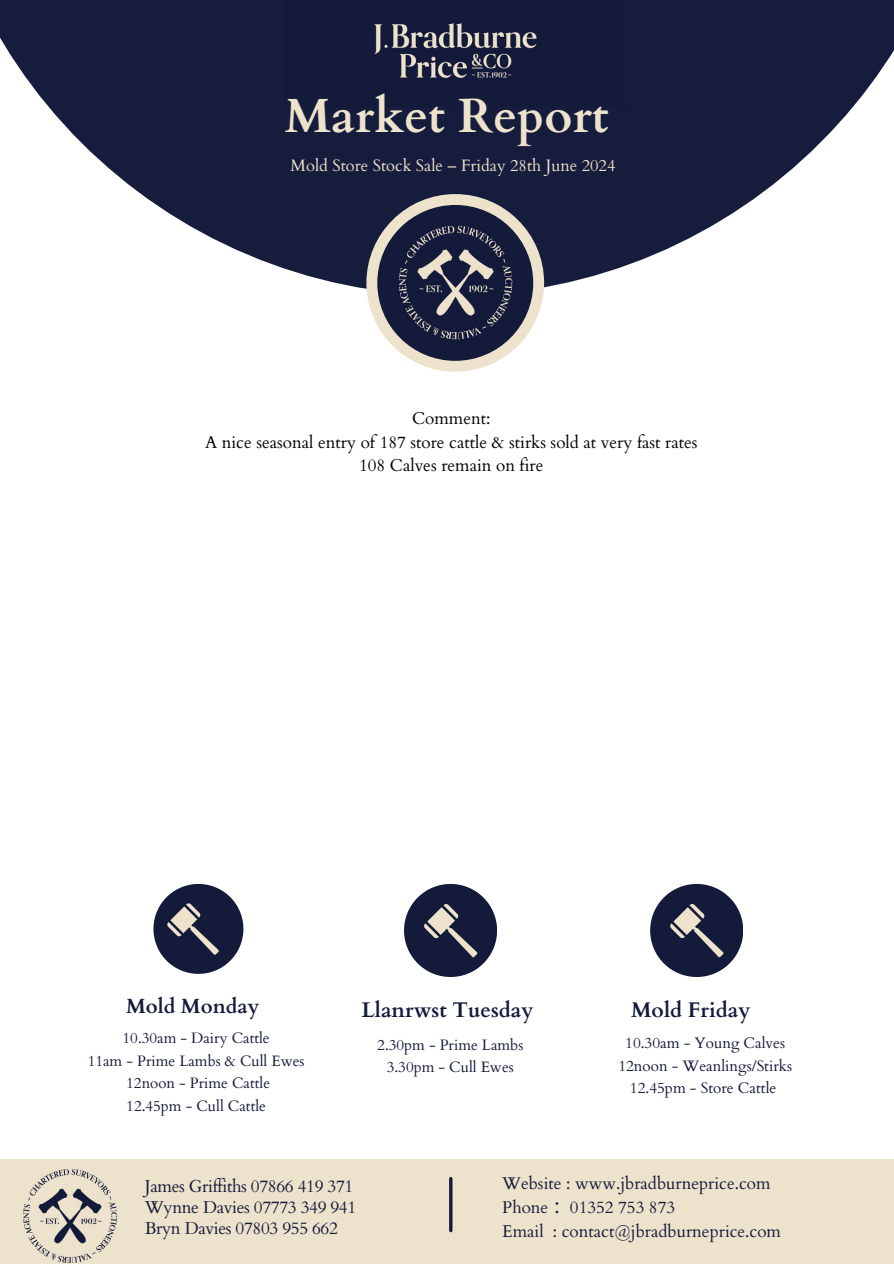
<style>
.page{position:relative;width:894px;height:1264px;background:#fff}
.page>*{position:absolute;margin:0;border:0;box-sizing:border-box;transform-origin:0 0}
.t1{font:700 48px "Cardo";color:#ede2cc}
.t2{font:700 21.15px "Cardo";color:#141a3a}
.t3{font:700 20.55px "Cardo";color:#141a3a}
.t4{font:17.25px/21.5px "Cardo";letter-spacing:-.02em;color:#141a3a}
.t5{font:17.1px/23.7px "Cardo";color:#000;text-align:center}
.t6{font:17.1px/23.7px "Cardo";color:#141a3a}
.t7{font:16.5px "Cardo";color:#ede2cc}
.t8{font:15.15px "Cardo";color:#141a3a}
.t9{font:15px "Cardo";color:#141a3a}
.s1{font-family:"Noto Sans CJ Ksc"}
</style>
<div class="page">
<svg style="left:0;top:0;width:893px;height:295px;fill:#161c3c"></svg>
<svg style="left:366px;top:194px;width:178px;height:178px;background:#e8dec9"></svg>
<img style="left:377px;top:205px;width:156px;height:156px;border-radius:50%">
<div style="left:0;top:1159px;width:893px;height:104px;background:#ede2cc"></div>
<hr style="left:449px;top:1178px;width:3px;height:52px;background:#141a3a">
<img style="left:23px;top:1169px;width:94px;height:94px">
<img style="left:285px;top:0;width:340px;height:106px">
<svg style="left:153px;top:884px;width:90px;height:89px"></svg>
<svg style="left:650px;top:884px;width:92px;height:92px"></svg>
<svg style="left:404px;top:884px;width:92px;height:92px"></svg>
<p class="t1" style="left:284px;top:84px;width:325px">Market Report</p>
<p class="t7" style="left:290px;top:155px;width:326px">Mold Store Stock Sale – Friday 28th June 2024</p>
<p class="t5" style="left:205px;top:407px;width:494px">Comment:<br>A nice seasonal entry of 187 store cattle &amp; stirks sold at very fast rates<br>108 Calves remain on fire</p>
<h2 class="t3" style="left:126px;top:992px;width:135px">Mold Monday</h2>
<p class="t9" style="left:122px;top:1028px;width:149px">10.30am - Dairy Cattle</p>
<p class="t9" style="left:88px;top:1051px;width:218px">11am - Prime Lambs &amp; Cull Ewes</p>
<p class="t9" style="left:126px;top:1073px;width:145px">12noon - Prime Cattle</p>
<p class="t9" style="left:126px;top:1096px;width:141px">12.45pm - Cull Cattle</p>
<p class="t2" style="left:361px;top:996px;width:173px">Llanrwst Tuesday</p>
<p class="t9" style="left:377px;top:1035px;width:147px">2.30pm - Prime Lambs</p>
<h2 class="t9" style="left:386px;top:1057px;width:128px">3.30pm - Cull Ewes</h2>
<p class="t2" style="left:631px;top:996px;width:121px">Mold Friday</p>
<p class="t8" style="left:625px;top:1033px;width:161px">10.30am - Young Calves</p>
<p class="t8" style="left:618px;top:1055px;width:175px">12noon - Weanlings/Stirks</p>
<p class="t8" style="left:629px;top:1078px;width:148px">12.45pm - Store Cattle</p>
<h3 class="t4" style="left:145px;top:1175px;width:213px">James Griffiths 07866 419 371<br>Wynne Davies 07773 349 941<br>Bryn Davies 07803 955 662</h3>
<p class="t6" style="left:502px;top:1172px;width:280px">Website : www.jbradburneprice.com<br>Phone <span class="s1">：</span>01352 753 873<br>Email : contact@jbradburneprice.com</p>
</div>
